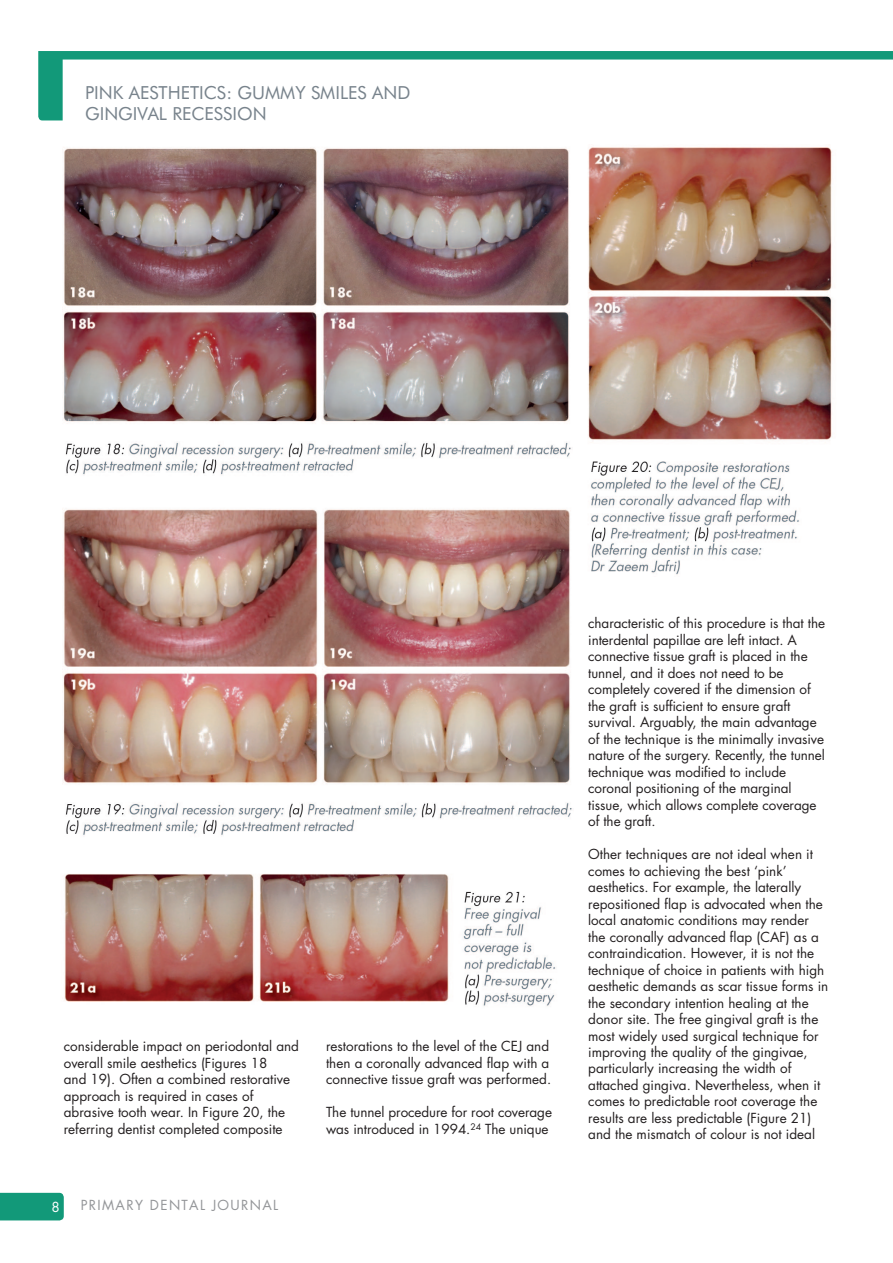
<style>
.page{position:relative;width:893px;height:1263px;background:#fff}
.page>*{position:absolute;margin:0;border:0;box-sizing:border-box;transform-origin:0 0}
.t1{font:18px/21px "Futura BT";color:#78838c}
.t2{font:13.5px/16.5px "Futura";color:#231f20}
.t3{font:13.5px "Futura";letter-spacing:.1em;color:#939598}
.t4{font:13.5px "Futura";color:#fff}
</style>
<div class="page">
<div style="left:0;top:1193px;width:64px;height:27px;background:#129979"></div>
<svg style="left:38px;top:51px;width:855px;height:69px"></svg>
<img style="left:588px;top:147px;width:244px;height:428px">
<img style="left:64px;top:874px;width:492px;height:132px">
<img style="left:63px;top:509px;width:509px;height:326px">
<img style="left:63px;top:148px;width:508px;height:327px">
<h1 class="t1" style="left:85px;top:82px;width:327px">PINK AESTHETICS: GUMMY SMILES AND<br>GINGIVAL RECESSION</h1>
<p class="t2" style="left:64px;top:1038px;width:237px">considerable impact on periodontal and overall smile aesthetics (Figures 18<br>and 19). Often a combined restorative approach is required in cases of abrasive tooth wear. In Figure 20, the referring dentist completed composite</p>
<p class="t2" style="left:326px;top:1038px;width:227px">restorations to the level of the CEJ and then a coronally advanced flap with a connective tissue graft was performed.</p>
<p class="t2" style="left:326px;top:1104px;width:227px">The tunnel procedure for root coverage was introduced in 1994.<sup>24</sup> The unique</p>
<p class="t4" style="left:51px;top:1198px;width:10px">8</p>
<p class="t3" style="left:81px;top:1196px;width:199px">Primary Dental Journal</p>
<p class="t2" style="left:588px;top:615px;width:238px">characteristic of this procedure is that the interdental papillae are left intact. A connective tissue graft is placed in the tunnel, and it does not need to be completely covered if the dimension of the graft is sufficient to ensure graft survival. Arguably, the main advantage of the technique is the minimally invasive nature of the surgery. Recently, the tunnel technique was modified to include coronal positioning of the marginal tissue, which allows complete coverage of the graft.</p>
<p class="t2" style="left:588px;top:846px;width:242px">Other techniques are not ideal when it comes to achieving the best ‘pink’ aesthetics. For example, the laterally repositioned flap is advocated when the local anatomic conditions may render the coronally advanced flap (CAF) as a contraindication. However, it is not the technique of choice in patients with high aesthetic demands as scar tissue forms in the secondary intention healing at the donor site. The free gingival graft is the most widely used surgical technique for improving the quality of the gingivae, particularly increasing the width of attached gingiva. Nevertheless, when it comes to predictable root coverage the results are less predictable (Figure 21) and the mismatch of colour is not ideal</p>
</div>
